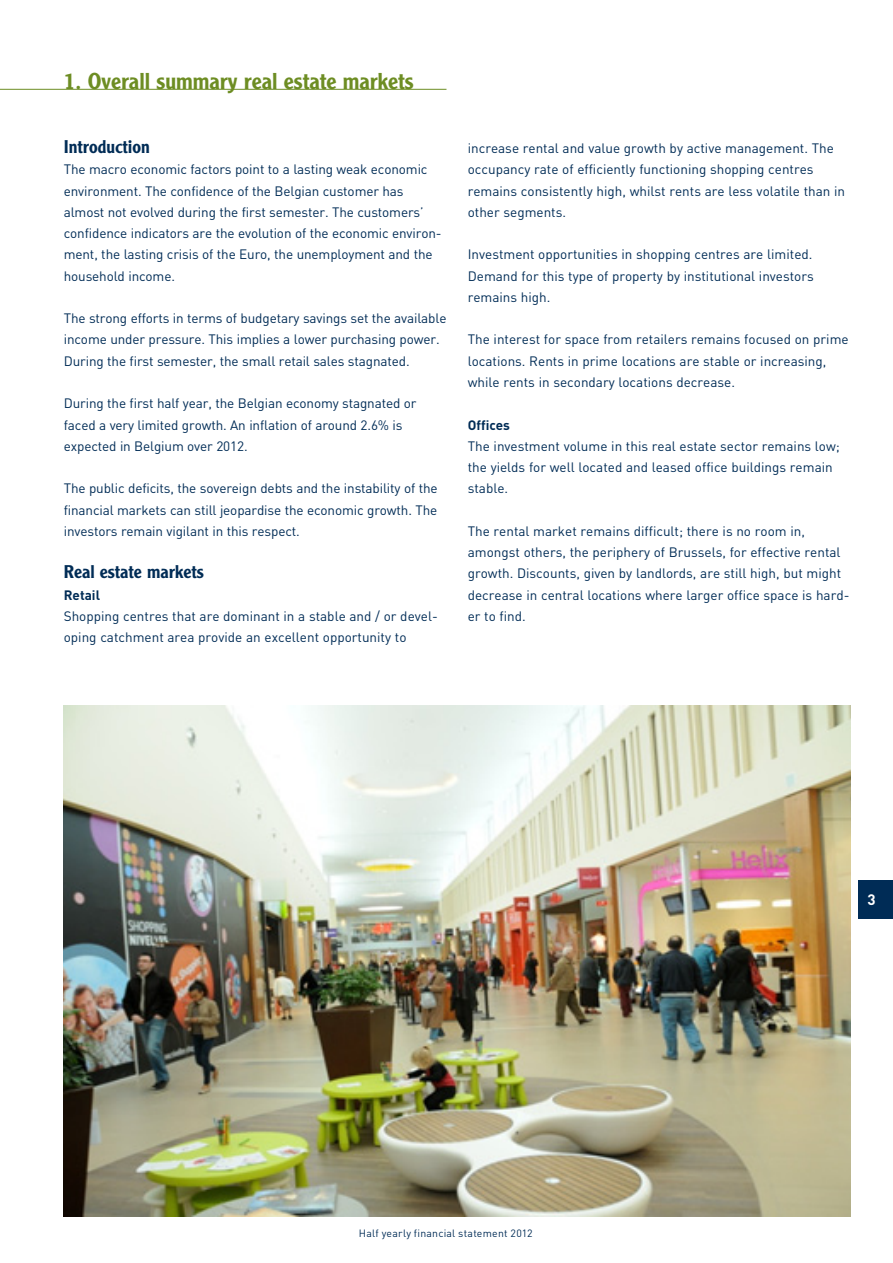
<style>
.page{position:relative;width:893px;height:1263px;background:#fff}
.page>*{position:absolute;margin:0;border:0;box-sizing:border-box;transform-origin:0 0}
.t1{font:500 22.5px "Clearface Gothic LT Std";color:#6d8d23}
.t2{font:500 18px "Clearface Gothic LT Std";color:#002c56}
.t3{font:700 15px "DIN Pro";color:#fff}
.t4{font:13.5px/21.3px "DIN Pro";color:#002c56}
.t5{font:700 13.5px "DIN Pro";color:#002c56}
.t6{font:10.5px "DIN Pro";letter-spacing:.02em;color:#002c56}
</style>
<div class="page">
<div style="left:859px;top:880px;width:34px;height:38px;background:#002c56"></div>
<hr style="left:0;top:89px;width:446px;height:1px;background:#6d8d23">
<img style="left:64px;top:706px;width:786px;height:510px">
<h1 class="t1" style="left:64px;top:67px;width:351px">1. Overall summary real estate markets</h1>
<h2 class="t2" style="left:64px;top:136px;width:87px">Introduction</h2>
<p class="t4" style="left:64px;top:158px;width:379px">The macro economic factors point to a lasting weak economic environment. The confidence of the Belgian customer has almost not evolved during the first semester. The customers’ confidence indicators are the evolution of the economic environ&shy;ment, the lasting crisis of the Euro, the unemployment and the household income.</p>
<p class="t4" style="left:64px;top:307px;width:384px">The strong efforts in terms of budgetary savings set the available income under pressure. This implies a lower purchasing power.<br>During the first semester, the small retail sales stagnated.</p>
<p class="t4" style="left:64px;top:392px;width:354px">During the first half year, the Belgian economy stagnated or faced a very limited growth. An inflation of around 2.6% is expected in Belgium over 2012.</p>
<p class="t4" style="left:64px;top:477px;width:375px;text-align:justify">The public deficits, the sovereign debts and the instability of the financial markets can still jeopardise the economic growth. The investors remain vigilant in this respect.</p>
<h2 class="t2" style="left:64px;top:561px;width:141px">Real estate markets</h2>
<p class="t5" style="left:64px;top:585px;width:38px">Retail</p>
<p class="t4" style="left:64px;top:605px;width:375px">Shopping centres that are dominant in a stable and / or devel&shy;oping catchment area provide an excellent opportunity to</p>
<p class="t4" style="left:468px;top:137px;width:379px">increase rental and value growth by active management. The occupancy rate of efficiently functioning shopping centres remains consistently high, whilst rents are less volatile than in other segments.</p>
<p class="t4" style="left:468px;top:243px;width:348px;text-align:justify">Investment opportunities in shopping centres are limited.<br>Demand for this type of property by institutional investors remains high.</p>
<p class="t4" style="left:468px;top:328px;width:382px">The interest for space from retailers remains focused on prime locations. Rents in prime locations are stable or increasing, while rents in secondary locations decrease.</p>
<p class="t5" style="left:468px;top:415px;width:44px">Offices</p>
<p class="t4" style="left:468px;top:435px;width:374px">The investment volume in this real estate sector remains low; the yields for well located and leased office buildings remain stable.</p>
<p class="t4" style="left:468px;top:520px;width:383px">The rental market remains difficult; there is no room in, amongst others, the periphery of Brussels, for effective rental growth. Discounts, given by landlords, are still high, but might decrease in central locations where larger office space is hard&shy;er to find.</p>
<p class="t3" style="left:867px;top:889px;width:10px">3</p>
<p class="t6" style="left:359px;top:1226px;width:175px">Half yearly financial statement 2012</p>
</div>
